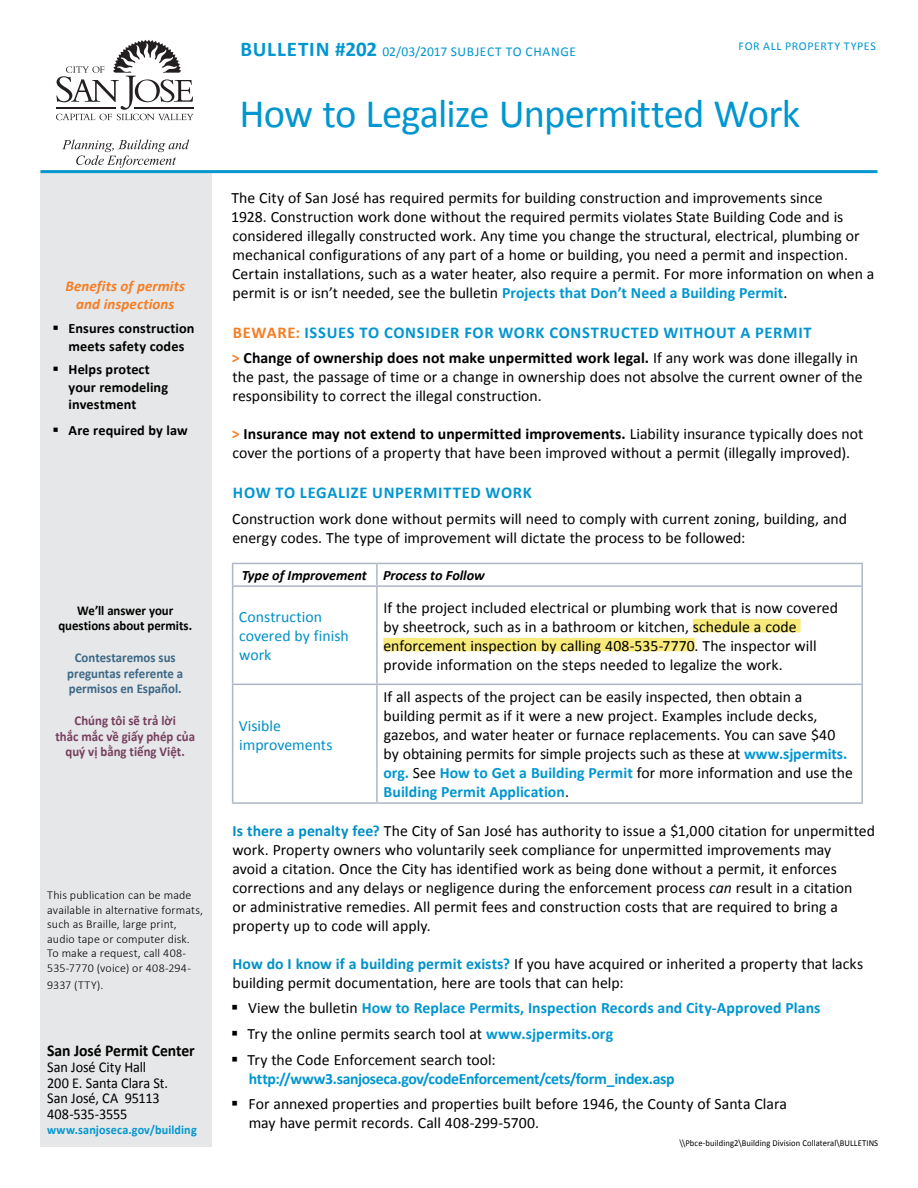
<style>
.page{position:relative;width:918px;height:1188px;background:#fff}
.page>*{position:absolute;margin:0;border:0;box-sizing:border-box;transform-origin:0 0}
.t1{font:40.5px "Calibri";letter-spacing:-.02em;color:#0096d0}
.Subhead_1{font:700 16.5px "Calibri";letter-spacing:.04em;color:#0096d0}
.Sidebar_Text{font:700 16.5px "Calibri";letter-spacing:-.01em;color:#000;scale:.95 1}
.Body_Text{font:15.75px/19px "Calibri";color:#000}
.Subhead_1_no_sp_be{font:15.75px/19px "Calibri";color:#000}
.t2{font:700 15.75px/19px "Calibri";letter-spacing:-.02em;color:#0096d0}
.t3{font:700 15.75px "Calibri";color:#0096d0}
.Body_Text-2{font:15.75px/19px "Calibri";color:#0090c7}
.Sidebar_Text-2{font:15px/15.8px "Calibri";letter-spacing:-.01em;color:#000;scale:.95 1}
.Body_Text-3{font:italic 700 15px/18px "Calibri";letter-spacing:.005em;color:#f57d23;text-align:center}
.t4{font:700 14.25px/17.1px "Calibri";letter-spacing:.01em;color:#000}
.Table_Text_9_pt{font:italic 700 14.25px "Calibri";letter-spacing:-.005em;color:#000}
.Sidebar_Text-3{font:700 13.5px/15.8px "Calibri";color:#763f60;text-align:center;scale:.95 1}
.Sidebar_Text-4{font:700 13.5px/15.8px "Calibri";color:#3d6887;text-align:center;scale:.95 1}
.BULLETIN{font:13.5px "Calibri";letter-spacing:.04em;color:#0096d0}
.Sidebar_Text-5{font:700 13.5px/15.8px "Calibri";color:#000;text-align:center;scale:.95 1}
.Sidebar_Text-6{font:700 12.75px "Calibri";letter-spacing:.01em;color:#0096d0;scale:.95 1}
.Body_Text-4{font:300 12px/14.4px "Calibri";letter-spacing:.01em;color:#000}
.CATEGORY_OF_PROPERTY{font:12px "Calibri";letter-spacing:.055em;color:#0096d0}
.bodytext_footnote{font:9px "Calibri";letter-spacing:.01em;color:#000;scale:.95 1}
.s1{font-weight:700;font-size:21px}
.s2{font-weight:700;color:#0096d0}
.s3{color:#f57d23}
.s4{font-weight:700;color:#f57d23}
.s5{font-weight:700}
.s6{font-weight:700;color:#0090c7}
.s7{font-style:italic}
.s8{font-weight:400;color:#000}
</style>
<div class="page">
<div style="left:40px;top:172px;width:172px;height:975px;background:#e6e7e8"></div>
<svg style="left:56px;top:40px;width:138px;height:80px"></svg>
<svg style="left:62px;top:140px;width:127px;height:28px"></svg>
<hr style="left:40px;top:170px;width:838px;height:3px;background:#0096d0">
<hr style="left:232px;top:563px;width:145px;height:1px;background:#adb6c4">
<svg style="left:232px;top:564px;width:1px;height:21px"></svg>
<hr style="left:377px;top:563px;width:486px;height:1px;background:#adb6c4">
<hr style="left:376px;top:564px;width:2px;height:21px;background:#adb6c4">
<hr style="left:861px;top:564px;width:2px;height:21px;background:#adb6c4">
<hr style="left:232px;top:585px;width:145px;height:2px;background:#adb6c4">
<hr style="left:232px;top:587px;width:1px;height:97px;background:#adb6c4">
<hr style="left:377px;top:585px;width:486px;height:2px;background:#adb6c4">
<hr style="left:376px;top:587px;width:2px;height:97px;background:#adb6c4">
<hr style="left:861px;top:587px;width:2px;height:97px;background:#adb6c4">
<hr style="left:232px;top:684px;width:145px;height:1px;background:#adb6c4">
<hr style="left:232px;top:685px;width:1px;height:117px;background:#adb6c4">
<hr style="left:377px;top:684px;width:486px;height:1px;background:#adb6c4">
<hr style="left:376px;top:685px;width:2px;height:117px;background:#adb6c4">
<hr style="left:861px;top:685px;width:2px;height:117px;background:#adb6c4">
<hr style="left:232px;top:802px;width:145px;height:2px;background:#adb6c4">
<hr style="left:377px;top:802px;width:486px;height:2px;background:#adb6c4">
<div style="left:693px;top:619px;width:108px;height:13px;background:#f9eb7b"></div>
<div style="left:383px;top:638px;width:312px;height:13px;background:#f9eb7b"></div>
<p class="Body_Text-3" style="left:66px;top:277px;width:121px">Benefits of permits and inspections</p>
<p class="t4" style="left:69px;top:320px;width:127px">Ensures construction meets safety codes</p>
<p class="t4" style="left:69px;top:361px;width:101px">Helps protect your remodeling investment</p>
<p class="t4" style="left:69px;top:421px;width:121px">Are required by law</p>
<p class="Sidebar_Text-5" style="left:58px;top:602px;width:142px">We’ll answer your questions about permits.</p>
<p class="Sidebar_Text-4" style="left:67px;top:650px;width:124px">Contestaremos sus preguntas referente a permisos en Español.</p>
<p class="Sidebar_Text-3" style="left:55px;top:713px;width:148px">Chúng tôi sẽ trả lời<br>thắc mắc về giấy phép của quý vị bằng tiếng Việt.</p>
<p class="Body_Text-4" style="left:47px;top:888px;width:157px">This publication can be made available in alternative formats, such as Braille, large print, audio tape or computer disk.<br>To make a request, call 408-<br>535-7770 (voice) or 408-294-</p>
<p class="Body_Text-4" style="left:47px;top:978px;width:58px">9337 (TTY).</p>
<p class="Sidebar_Text" style="left:47px;top:1040px;width:157px">San José Permit Center</p>
<p class="Sidebar_Text-2" style="left:47px;top:1059px;width:129px">San José City Hall<br>200 E. Santa Clara St.<br>San José, CA 95113<br>408-535-3555</p>
<p class="Sidebar_Text-6" style="left:47px;top:1122px;width:159px">www.sanjoseca.gov/building</p>
<p class="BULLETIN" style="left:240px;top:43px;width:337px"><span class="s1">BULLETIN #202</span> 02/03/2017 SUBJECT TO CHANGE</p>
<p class="CATEGORY_OF_PROPERTY" style="left:739px;top:39px;width:139px">FOR ALL PROPERTY TYPES</p>
<p class="t1" style="left:240px;top:88px;width:562px">How to Legalize Unpermitted Work</p>
<p class="Body_Text" style="left:231px;top:188px;width:645px">The City of San José has required permits for building construction and improvements since<br>1928. Construction work done without the required permits violates State Building Code and is considered illegally constructed work. Any time you change the structural, electrical, plumbing or mechanical configurations of any part of a home or building, you need a permit and inspection.<br>Certain installations, such as a water heater, also require a permit. For more information on when a permit is or isn’t needed, see the bulletin <span class="s2">Projects that Don’t Need a Building Permit</span>.</p>
<p class="Subhead_1" style="left:233px;top:322px;width:580px"><span class="s3">BEWARE:</span> ISSUES TO CONSIDER FOR WORK CONSTRUCTED WITHOUT A PERMIT</p>
<p class="Body_Text" style="left:232px;top:349px;width:632px"><span class="s4">&gt;</span> <span class="s5">Change of ownership does not make unpermitted work legal.</span> If any work was done illegally in the past, the passage of time or a change in ownership does not absolve the current owner of the responsibility to correct the illegal construction.</p>
<p class="Subhead_1_no_sp_be" style="left:232px;top:425px;width:633px"><span class="s4">&gt;</span> <span class="s5">Insurance may not extend to unpermitted improvements.</span> Liability insurance typically does not cover the portions of a property that have been improved without a permit (illegally improved).</p>
<p class="Subhead_1" style="left:233px;top:482px;width:300px">HOW TO LEGALIZE UNPERMITTED WORK</p>
<p class="Body_Text" style="left:232px;top:510px;width:616px">Construction work done without permits will need to comply with current zoning, building, and energy codes. The type of improvement will dictate the process to be followed:</p>
<p class="Table_Text_9_pt" style="left:242px;top:566px;width:127px">Type of Improvement</p>
<p class="Table_Text_9_pt" style="left:383px;top:566px;width:103px">Process to Follow</p>
<p class="Body_Text-2" style="left:239px;top:607px;width:111px">Construction covered by finish work</p>
<p class="Body_Text" style="left:383px;top:598px;width:456px">If the project included electrical or plumbing work that is now covered by sheetrock, such as in a bathroom or kitchen, schedule a code enforcement inspection by calling 408-535-7770. The inspector will provide information on the steps needed to legalize the work.</p>
<p class="Body_Text" style="left:383px;top:687px;width:471px">If all aspects of the project can be easily inspected, then obtain a building permit as if it were a new project. Examples include decks, gazebos, and water heater or furnace replacements. You can save $40 by obtaining permits for simple projects such as these at <span class="s2">www.sjpermits. org.</span> See <span class="s2">How to Get a Building Permit</span> for more information and use the <span class="s2">Building Permit Application</span>.</p>
<p class="Body_Text" style="left:232px;top:821px;width:644px"><span class="s6">Is there a penalty fee?</span> The City of San José has authority to issue a $1,000 citation for unpermitted work. Property owners who voluntarily seek compliance for unpermitted improvements may<br>avoid a citation. Once the City has identified work as being done without a permit, it enforces corrections and any delays or negligence during the enforcement process <span class="s7">can</span> result in a citation<br>or administrative remedies. All permit fees and construction costs that are required to bring a property up to code will apply.</p>
<p class="Body_Text" style="left:233px;top:954px;width:632px"><span class="s6">How do I know if a building permit exists?</span> If you have acquired or inherited a property that lacks building permit documentation, here are tools that can help:</p>
<p class="t3" style="left:248px;top:998px;width:574px"><span class="s8">View the bulletin</span> How to Replace Permits, Inspection Records and City-Approved Plans</p>
<p class="Body_Text" style="left:248px;top:1024px;width:367px">Try the online permits search tool at <span class="s2">www.sjpermits.org</span></p>
<p class="t2" style="left:248px;top:1050px;width:429px"><span class="s8">Try the Code Enforcement search tool: </span>http://www3.sanjoseca.gov/codeEnforcement/cets/form_index.asp</p>
<p class="Body_Text" style="left:249px;top:1095px;width:540px">For annexed properties and properties built before 1946, the County of Santa Clara may have permit records. Call 408-299-5700.</p>
<p class="Body_Text-2" style="left:239px;top:716px;width:95px">Visible improvements</p>
<p class="bodytext_footnote" style="left:679px;top:1137px;width:211px">\\Pbce-building2\Building Division Collateral\BULLETINS</p>
</div>
